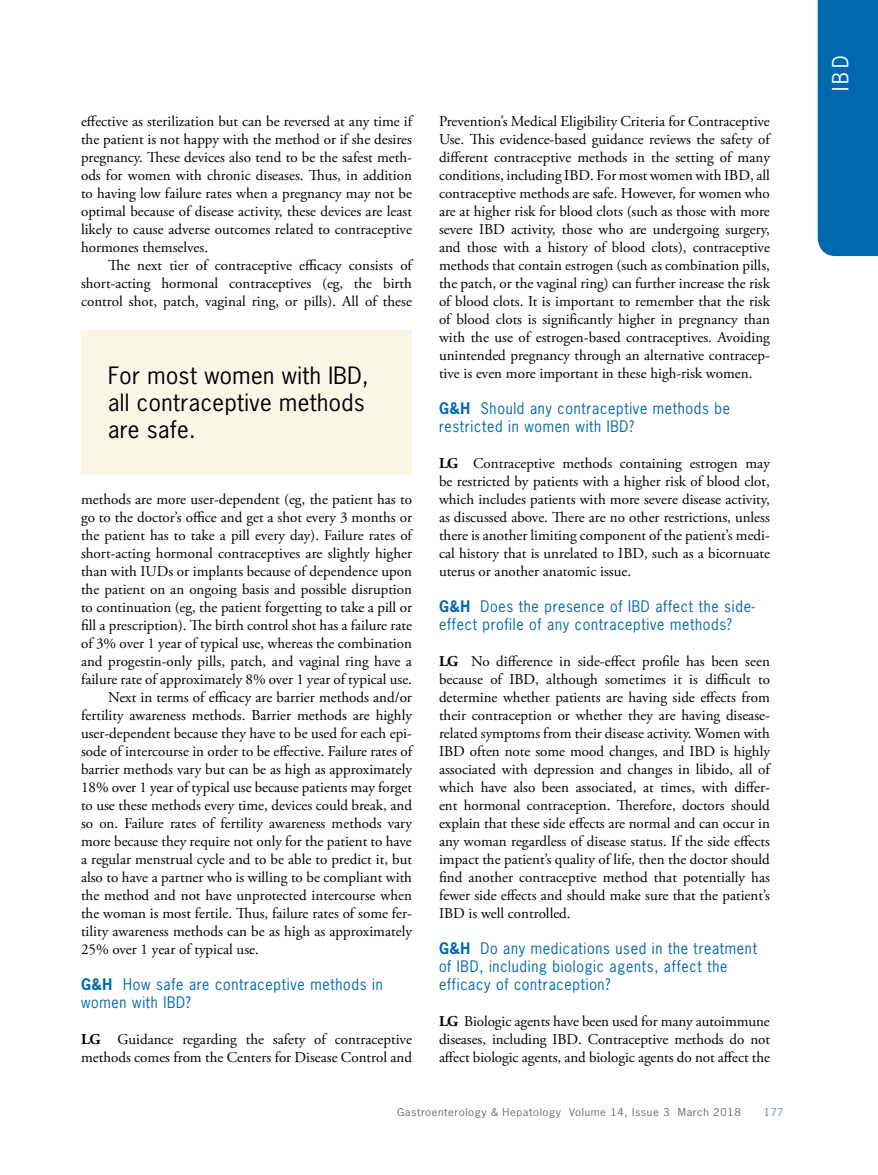
<style>
.page{position:relative;width:878px;height:1175px;background:#fff}
.page>*{position:absolute;margin:0;border:0;box-sizing:border-box;transform-origin:0 0}
.t1{font:22.5px/27px "News Gothic Std";letter-spacing:.02em;color:#000}
.t2{font:21px "News Gothic Std";color:#fff;scale:.95 1}
.t3{font:15px/18px "Adobe Garamond Pro";color:#000;text-align:justify}
.t4{font:15px/18px "News Gothic Std";letter-spacing:.05em;color:#0068ac;scale:.95 1}
.t5{font:10.2px "News Gothic Std";letter-spacing:.05em;color:#6d6e71;scale:1.11 1}
.t6{font:10.2px "News Gothic Std";color:#738ba5;scale:1.11 1}
.s1{font-weight:700}
</style>
<div class="page">
<div style="left:817px;top:0;width:61px;height:256px;background:#0068ac"></div>
<div style="left:81px;top:330px;width:331px;height:145px;background:#faf6e6"></div>
<p class="t3" style="left:81px;top:113px;width:332px">effective as sterilization but can be reversed at any time if the patient is not happy with the method or if she desires pregnancy. These devices also tend to be the safest meth&shy;ods for women with chronic diseases. Thus, in addition to having low failure rates when a pregnancy may not be optimal because of disease activity, these devices are least likely to cause adverse outcomes related to contraceptive hormones themselves.</p>
<p class="t3" style="left:81px;top:257px;width:332px;text-indent:27px">The next tier of contraceptive efficacy consists of short-acting hormonal contraceptives (eg, the birth control shot, patch, vaginal ring, or pills). All of these</p>
<h1 class="t1" style="left:108px;top:362px;width:262px">For most women with IBD, all contraceptive methods are safe.</h1>
<p class="t3" style="left:81px;top:491px;width:332px">methods are more user-dependent (eg, the patient has to</p>
<p class="t3" style="left:81px;top:509px;width:332px">go to the doctor’s office and get a shot every 3 months or</p>
<p class="t3" style="left:81px;top:527px;width:332px">the patient has to take a pill every day). Failure rates of</p>
<p class="t3" style="left:81px;top:545px;width:332px">short-acting hormonal contraceptives are slightly higher</p>
<p class="t3" style="left:81px;top:563px;width:332px">than with IUDs or implants because of dependence upon</p>
<p class="t3" style="left:81px;top:581px;width:332px">the patient on an ongoing basis and possible disruption</p>
<p class="t3" style="left:81px;top:599px;width:332px">to continuation (eg, the patient forgetting to take a pill or</p>
<p class="t3" style="left:81px;top:617px;width:332px">fill a prescription). The birth control shot has a failure rate</p>
<p class="t3" style="left:81px;top:635px;width:332px">of 3% over 1 year of typical use, whereas the combination</p>
<p class="t3" style="left:81px;top:653px;width:332px">and progestin-only pills, patch, and vaginal ring have a</p>
<p class="t3" style="left:81px;top:671px;width:332px">failure rate of approximately 8% over 1 year of typical use.</p>
<p class="t3" style="left:108px;top:689px;width:305px">Next in terms of efficacy are barrier methods and/or</p>
<p class="t3" style="left:81px;top:707px;width:332px">fertility awareness methods. Barrier methods are highly</p>
<p class="t3" style="left:81px;top:725px;width:332px">user-dependent because they have to be used for each epi-</p>
<p class="t3" style="left:81px;top:743px;width:332px">sode of intercourse in order to be effective. Failure rates of</p>
<p class="t3" style="left:81px;top:761px;width:332px">barrier methods vary but can be as high as approximately</p>
<p class="t3" style="left:81px;top:779px;width:332px">18% over 1 year of typical use because patients may forget</p>
<p class="t3" style="left:81px;top:797px;width:332px">to use these methods every time, devices could break, and</p>
<p class="t3" style="left:81px;top:815px;width:332px">so on. Failure rates of fertility awareness methods vary</p>
<p class="t3" style="left:81px;top:833px;width:332px">more because they require not only for the patient to have</p>
<p class="t3" style="left:81px;top:851px;width:332px">a regular menstrual cycle and to be able to predict it, but</p>
<p class="t3" style="left:81px;top:869px;width:332px">also to have a partner who is willing to be compliant with</p>
<p class="t3" style="left:81px;top:887px;width:332px">the method and not have unprotected intercourse when</p>
<p class="t3" style="left:81px;top:905px;width:332px">the woman is most fertile. Thus, failure rates of some fer-</p>
<p class="t3" style="left:81px;top:923px;width:332px">tility awareness methods can be as high as approximately</p>
<p class="t3" style="left:81px;top:941px;width:179px">25% over 1 year of typical use.</p>
<p class="t4" style="left:81px;top:975px;width:319px"><span class="s1">G&amp;H</span> How safe are contraceptive methods in women with IBD?</p>
<p class="t3" style="left:81px;top:1031px;width:332px"><span class="s1">LG</span> Guidance regarding the safety of contraceptive methods comes from the Centers for Disease Control and</p>
<p class="t3" style="left:439px;top:113px;width:332px">Prevention’s Medical Eligibility Criteria for Contraceptive Use. This evidence-based guidance reviews the safety of different contraceptive methods in the setting of many conditions, including IBD. For most women with IBD, all contraceptive methods are safe. However, for women who are at higher risk for blood clots (such as those with more severe IBD activity, those who are undergoing surgery, and those with a history of blood clots), contraceptive methods that contain estrogen (such as combination pills, the patch, or the vaginal ring) can further increase the risk of blood clots. It is important to remember that the risk of blood clots is significantly higher in pregnancy than with the use of estrogen-based contraceptives. Avoiding unintended pregnancy through an alternative contracep&shy;tive is even more important in these high-risk women.</p>
<p class="t4" style="left:439px;top:399px;width:308px"><span class="s1">G&amp;H</span> Should any contraceptive methods be restricted in women with IBD?</p>
<p class="t3" style="left:439px;top:455px;width:332px"><span class="s1">LG</span> Contraceptive methods containing estrogen may be restricted by patients with a higher risk of blood clot, which includes patients with more severe disease activity, as discussed above. There are no other restrictions, unless there is another limiting component of the patient’s medi&shy;cal history that is unrelated to IBD, such as a bicornuate uterus or another anatomic issue.</p>
<p class="t4" style="left:439px;top:597px;width:334px"><span class="s1">G&amp;H</span> Does the presence of IBD affect the side&shy;effect profile of any contraceptive methods?</p>
<p class="t3" style="left:439px;top:653px;width:332px"><span class="s1">LG</span> No difference in side-effect profile has been seen because of IBD, although sometimes it is difficult to determine whether patients are having side effects from their contraception or whether they are having disease&shy;related symptoms from their disease activity. Women with IBD often note some mood changes, and IBD is highly associated with depression and changes in libido, all of which have also been associated, at times, with differ&shy;ent hormonal contraception. Therefore, doctors should explain that these side effects are normal and can occur in any woman regardless of disease status. If the side effects impact the patient’s quality of life, then the doctor should find another contraceptive method that potentially has fewer side effects and should make sure that the patient’s IBD is well controlled.</p>
<p class="t4" style="left:439px;top:939px;width:336px"><span class="s1">G&amp;H</span> Do any medications used in the treatment of IBD, including biologic agents, affect the efficacy of contraception?</p>
<p class="t3" style="left:439px;top:1013px;width:332px"><span class="s1">LG</span> Biologic agents have been used for many autoimmune diseases, including IBD. Contraceptive methods do not affect biologic agents, and biologic agents do not affect the</p>
<p class="t5" style="left:397px;top:1105px;width:311px">Gastroenterology &amp; Hepatology Volume 14, Issue 3 March 2018</p>
<p class="t6" style="left:764px;top:1105px;width:19px">177</p>
<h2 class="t2" style="left:827px;top:91px;width:39px;rotate:-90deg">IBD</h2>
</div>
